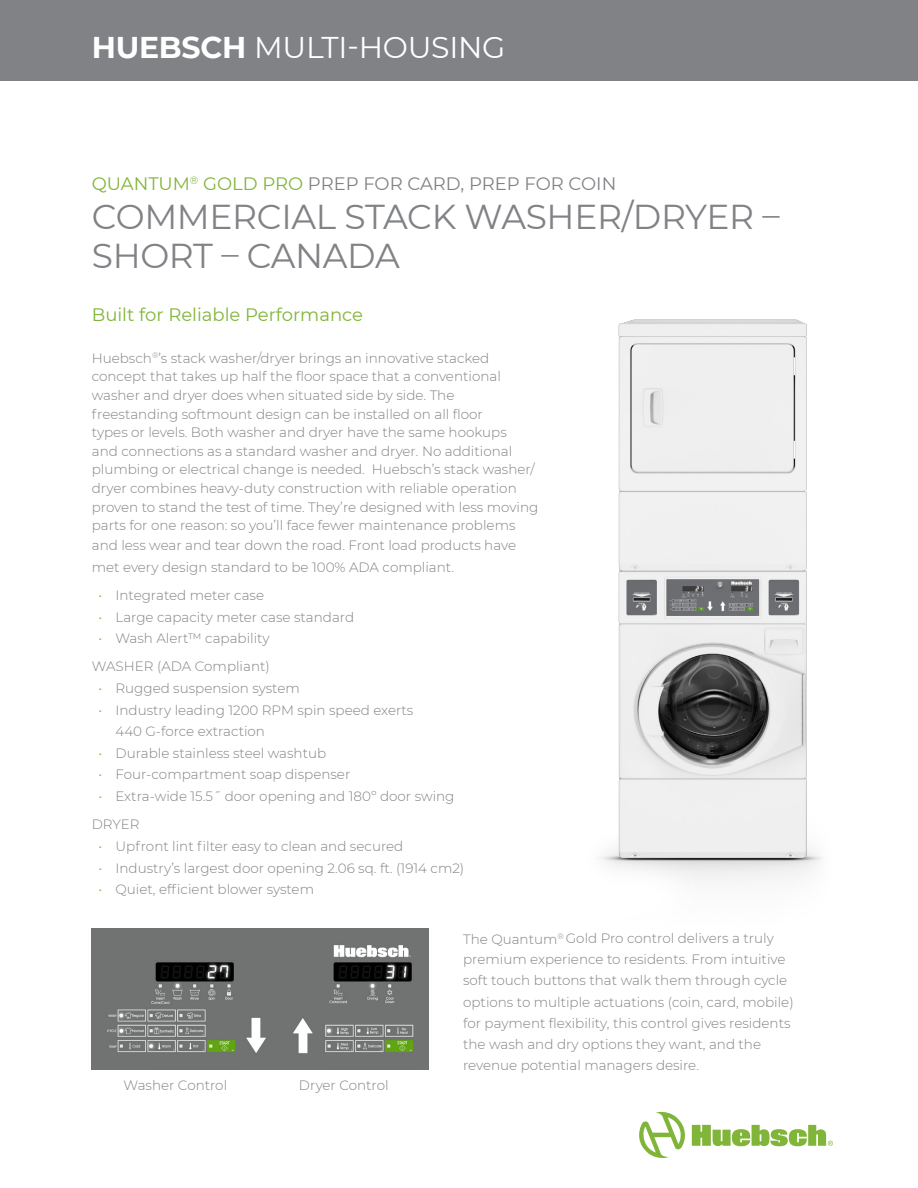
<style>
.page{position:relative;width:918px;height:1188px;background:#fff}
.page>*{position:absolute;margin:0;border:0;box-sizing:border-box;transform-origin:0 0}
.t1{font:34.5px/39px "Montserrat";letter-spacing:-.01em;color:#808285}
.t2{font:30px "Montserrat";letter-spacing:-.01em;color:#fff}
.t3{font:18px "Montserrat";color:#808285}
.t4{font:18px "Montserrat";color:#80b539}
.t5{font:300 13.5px/18.8px "Montserrat";color:#808285}
.s1{font-weight:700}
.s2{color:#80b539}
</style>
<div class="page">
<img style="left:92px;top:929px;width:337px;height:140px">
<img style="left:600px;top:319px;width:223px;height:561px">
<div style="left:0;top:0;width:918px;height:81px;background:#808285"></div>
<svg style="left:639px;top:1112px;width:46px;height:46px"></svg>
<svg style="left:692px;top:1125px;width:141px;height:21px"></svg>
<h2 class="t2" style="left:92px;top:27px;width:415px"><span class="s1">HUEBSCH</span> MULTI-HOUSING</h2>
<h3 class="t3" style="left:92px;top:171px;width:526px"><span class="s2">QUANTUM</span><sup>®</sup> <span class="s2">GOLD PRO</span> PREP FOR CARD, PREP FOR COIN</h3>
<h1 class="t1" style="left:92px;top:196px;width:689px">COMMERCIAL STACK WASHER/DRYER –<br>SHORT – CANADA</h1>
<h3 class="t4" style="left:92px;top:302px;width:273px">Built for Reliable Performance</h3>
<p class="t5" style="left:92px;top:348px;width:448px">Huebsch<sup>®</sup>’s stack washer/dryer brings an innovative stacked concept that takes up half the floor space that a conventional washer and dryer does when situated side by side. The freestanding softmount design can be installed on all floor<br>types or levels. Both washer and dryer have the same hookups<br>and connections as a standard washer and dryer. No additional plumbing or electrical change is needed. Huebsch’s stack washer/ dryer combines heavy-duty construction with reliable operation proven to stand the test of time. They’re designed with less moving parts for one reason: so you’ll face fewer maintenance problems and less wear and tear down the road. Front load products have</p>
<p class="t5" style="left:92px;top:557px;width:364px">met every design standard to be 100% ADA compliant.</p>
<p class="t5" style="left:99px;top:585px;width:167px"><span class="s2">•</span> Integrated meter case</p>
<p class="t5" style="left:99px;top:607px;width:257px"><span class="s2">•</span> Large capacity meter case standard</p>
<p class="t5" style="left:92px;top:624px;width:180px;line-height:28.3px;text-align:center"><span class="s2">•</span> Wash Alert™ capability<br>WASHER (ADA Compliant)</p>
<p class="t5" style="left:99px;top:679px;width:203px"><span class="s2">•</span> Rugged suspension system</p>
<p class="t5" style="left:116px;top:699px;width:299px;line-height:21.6px;text-indent:-17px"><span class="s2">•</span> Industry leading 1200 RPM spin speed exerts<br>440 G-force extraction</p>
<p class="t5" style="left:99px;top:743px;width:229px"><span class="s2">•</span> Durable stainless steel washtub</p>
<p class="t5" style="left:99px;top:765px;width:253px"><span class="s2">•</span> Four-compartment soap dispenser</p>
<p class="t5" style="left:92px;top:782px;width:364px;line-height:28.3px;text-indent:7px"><span class="s2">•</span> Extra-wide 15.5˝ door opening and 180º door swing<br>DRYER</p>
<p class="t5" style="left:99px;top:836px;width:306px"><span class="s2">•</span> Upfront lint filter easy to clean and secured</p>
<p class="t5" style="left:99px;top:858px;width:367px"><span class="s2">•</span> Industry’s largest door opening 2.06 sq. ft. (1914 cm2)</p>
<p class="t5" style="left:99px;top:880px;width:217px"><span class="s2">•</span> Quiet, efficient blower system</p>
<p class="t5" style="left:124px;top:1076px;width:105px">Washer Control</p>
<p class="t5" style="left:299px;top:1076px;width:91px">Dryer Control</p>
<p class="t5" style="left:463px;top:928px;width:332px;line-height:21px">The Quantum<sup>®</sup> Gold Pro control delivers a truly premium experience to residents. From intuitive soft touch buttons that walk them through cycle options to multiple actuations (coin, card, mobile) for payment flexibility, this control gives residents the wash and dry options they want, and the revenue potential managers desire.</p>
</div>
